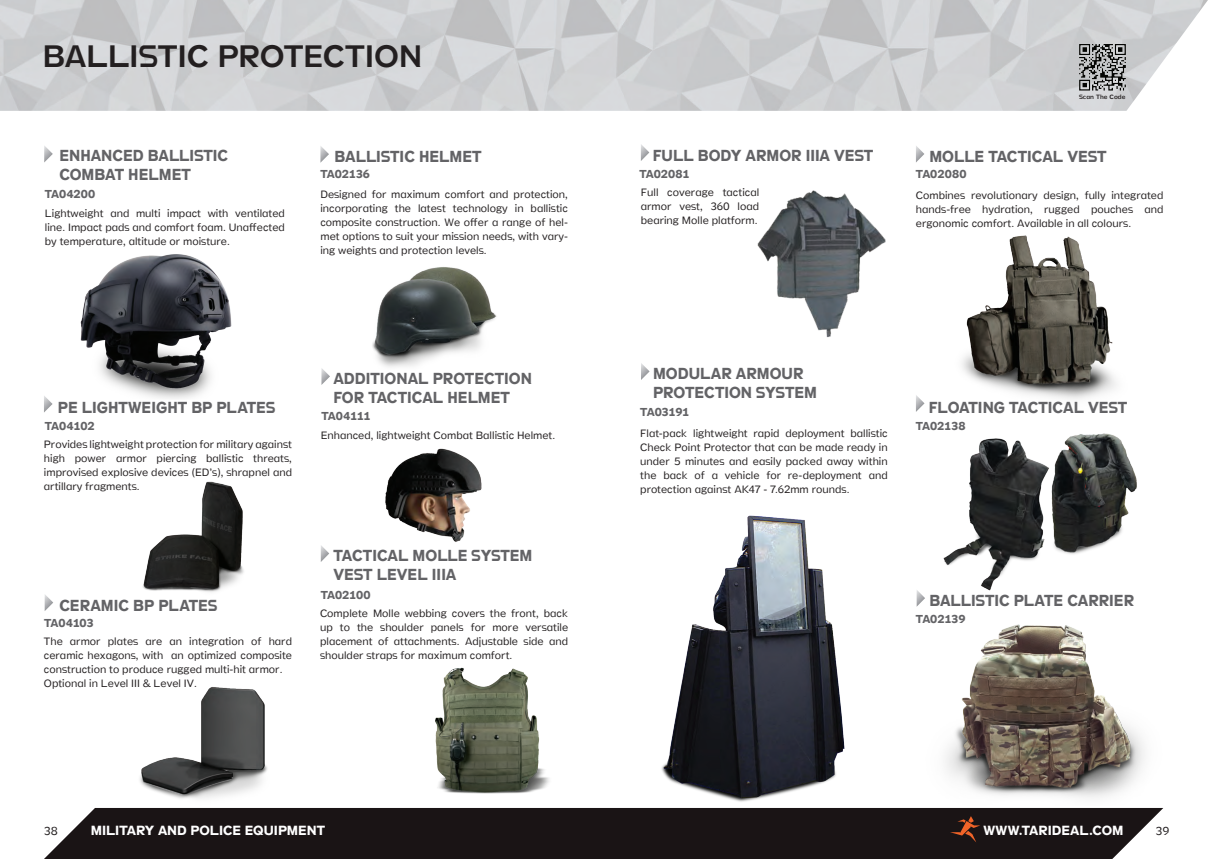
<style>
.page{position:relative;width:1208px;height:859px;background:#fff}
.page>*{position:absolute;margin:0;border:0;box-sizing:border-box;transform-origin:0 0}
.t1{font:300 31.5px "Stamen";letter-spacing:-.01em;color:#231f20}
.t2{font:700 16.2px/19px "Stamen";letter-spacing:-.005em;color:#636366;scale:.94 1}
.t3{font:700 13.5px "Stamen";color:#fff}
.t4{font:700 11.7px "Stamen";letter-spacing:-.015em;color:#636366}
.t5{font:700 11.7px "Stamen";letter-spacing:-.035em;color:#636366}
.t6{font:200 11.7px "Stamen";color:#231f20}
.t7{font:200 10.8px/14px "Stamen";color:#231f20;text-align:justify}
.t8{font:300 6.3px "Stamen";color:#231f20}
</style>
<div class="page">
<svg style="left:44px;top:808px;width:1119px;height:51px;background:#2e2829"></svg>
<img style="left:0;top:0;width:1208px;height:111px">
<img style="left:1077px;top:43px;width:50px;height:49px">
<img style="left:969px;top:433px;width:168px;height:140px">
<img style="left:962px;top:235px;width:155px;height:164px">
<svg style="left:44px;top:146px;width:9px;height:16px"></svg>
<svg style="left:44px;top:399px;width:9px;height:14px"></svg>
<svg style="left:45px;top:595px;width:8px;height:16px"></svg>
<svg style="left:320px;top:146px;width:9px;height:17px"></svg>
<svg style="left:916px;top:395px;width:8px;height:17px"></svg>
<svg style="left:641px;top:144px;width:8px;height:17px"></svg>
<svg style="left:321px;top:545px;width:8px;height:17px"></svg>
<svg style="left:916px;top:146px;width:8px;height:17px"></svg>
<img style="left:1003px;top:624px;width:142px;height:174px">
<img style="left:418px;top:667px;width:56px;height:154px">
<img style="left:372px;top:267px;width:125px;height:100px">
<img style="left:143px;top:481px;width:101px;height:111px">
<img style="left:133px;top:687px;width:143px;height:123px">
<img style="left:757px;top:190px;width:128px;height:148px">
<svg style="left:321px;top:368px;width:9px;height:17px"></svg>
<img style="left:385px;top:448px;width:97px;height:94px">
<svg style="left:641px;top:363px;width:8px;height:17px"></svg>
<img style="left:474px;top:504px;width:529px;height:355px">
<img style="left:44px;top:254px;width:188px;height:145px">
<h1 class="t1" style="left:42px;top:31px;width:381px">BALLISTIC PROTECTION</h1>
<p class="t8" style="left:1079px;top:91px;width:48px">Scan The Code</p>
<h2 class="t2" style="left:59px;top:145px;width:181px">ENHANCED BALLISTIC<br>COMBAT HELMET</h2>
<p class="t7" style="left:45px;top:206px;width:241px">Lightweight and multi impact with ventilated line. Impact pads and comfort foam. Unaffected by temperature, altitude or moisture.</p>
<p class="t4" style="left:45px;top:185px;width:52px">TA04200</p>
<h2 class="t2" style="left:334px;top:147px;width:158px">BALLISTIC HELMET</h2>
<p class="t7" style="left:320px;top:187px;width:249px">Designed for maximum comfort and protection, incorporating the latest technology in ballistic composite construction. We offer a range of hel&shy;met options to suit your mission needs, with vary&shy;ing weights and protection levels.</p>
<p class="t4" style="left:320px;top:165px;width:51px">TA02136</p>
<h2 class="t2" style="left:653px;top:146px;width:236px">FULL BODY ARMOR IIIA VEST</h2>
<h2 class="t2" style="left:929px;top:146px;width:190px">MOLLE TACTICAL VEST</h2>
<p class="t4" style="left:639px;top:165px;width:52px">TA02081</p>
<p class="t4" style="left:916px;top:165px;width:52px">TA02080</p>
<p class="t7" style="left:641px;top:186px;width:120px">Full coverage tactical armor vest, 360 load bearing Molle platform.</p>
<p class="t7" style="left:916px;top:188px;width:249px">Combines revolutionary design, fully integrated hands-free hydration, rugged pouches and ergonomic comfort. Available in all colours.</p>
<h2 class="t2" style="left:58px;top:397px;width:233px">PE LIGHTWEIGHT BP PLATES</h2>
<p class="t7" style="left:44px;top:438px;width:250px">Provides lightweight protection for military against high power armor piercing ballistic threats, improvised explosive devices (ED’s), shrapnel and artillary fragments.</p>
<p class="t4" style="left:45px;top:417px;width:51px">TA04102</p>
<h2 class="t2" style="left:333px;top:368px;width:213px">ADDITIONAL PROTECTION<br>FOR TACTICAL HELMET</h2>
<p class="t5" style="left:321px;top:407px;width:51px">TA04111</p>
<p class="t7" style="left:321px;top:429px;width:236px">Enhanced, lightweight Combat Ballistic Helmet.</p>
<h2 class="t2" style="left:653px;top:363px;width:176px">MODULAR ARMOUR<br>PROTECTION SYSTEM</h2>
<p class="t4" style="left:640px;top:403px;width:51px">TA03191</p>
<p class="t7" style="left:640px;top:427px;width:249px">Flat-pack lightweight rapid deployment ballistic Check Point Protector that can be made ready in under 5 minutes and easily packed away within the back of a vehicle for re-deployment and protection against AK47 - 7.62mm rounds.</p>
<h2 class="t2" style="left:929px;top:397px;width:213px">FLOATING TACTICAL VEST</h2>
<p class="t4" style="left:915px;top:416px;width:51px">TA02138</p>
<h2 class="t2" style="left:333px;top:546px;width:213px">TACTICAL MOLLE SYSTEM<br>VEST LEVEL IIIA</h2>
<h2 class="t2" style="left:59px;top:596px;width:169px">CERAMIC BP PLATES</h2>
<p class="t7" style="left:44px;top:634px;width:250px;text-align:left">The armor plates are an integration of hard ceramic hexagons, with an optimized composite construction to produce rugged multi-hit armor.<br>Optional in Level III &amp; Level IV.</p>
<p class="t4" style="left:44px;top:614px;width:51px">TA04103</p>
<p class="t4" style="left:321px;top:586px;width:52px">TA02100</p>
<p class="t7" style="left:320px;top:606px;width:250px">Complete Molle webbing covers the front, back up to the shoulder panels for more versatile placement of attachments. Adjustable side and shoulder straps for maximum comfort.</p>
<h2 class="t2" style="left:929px;top:590px;width:219px">BALLISTIC PLATE CARRIER</h2>
<p class="t4" style="left:916px;top:610px;width:51px">TA02139</p>
<p class="t6" style="left:44px;top:823px;width:15px">38</p>
<p class="t3" style="left:91px;top:820px;width:236px">MILITARY AND POLICE EQUIPMENT</p>
<p class="t3" style="left:983px;top:820px;width:142px">WWW.TARIDEAL.COM</p>
<p class="t6" style="left:1156px;top:824px;width:15px">39</p>
</div>
